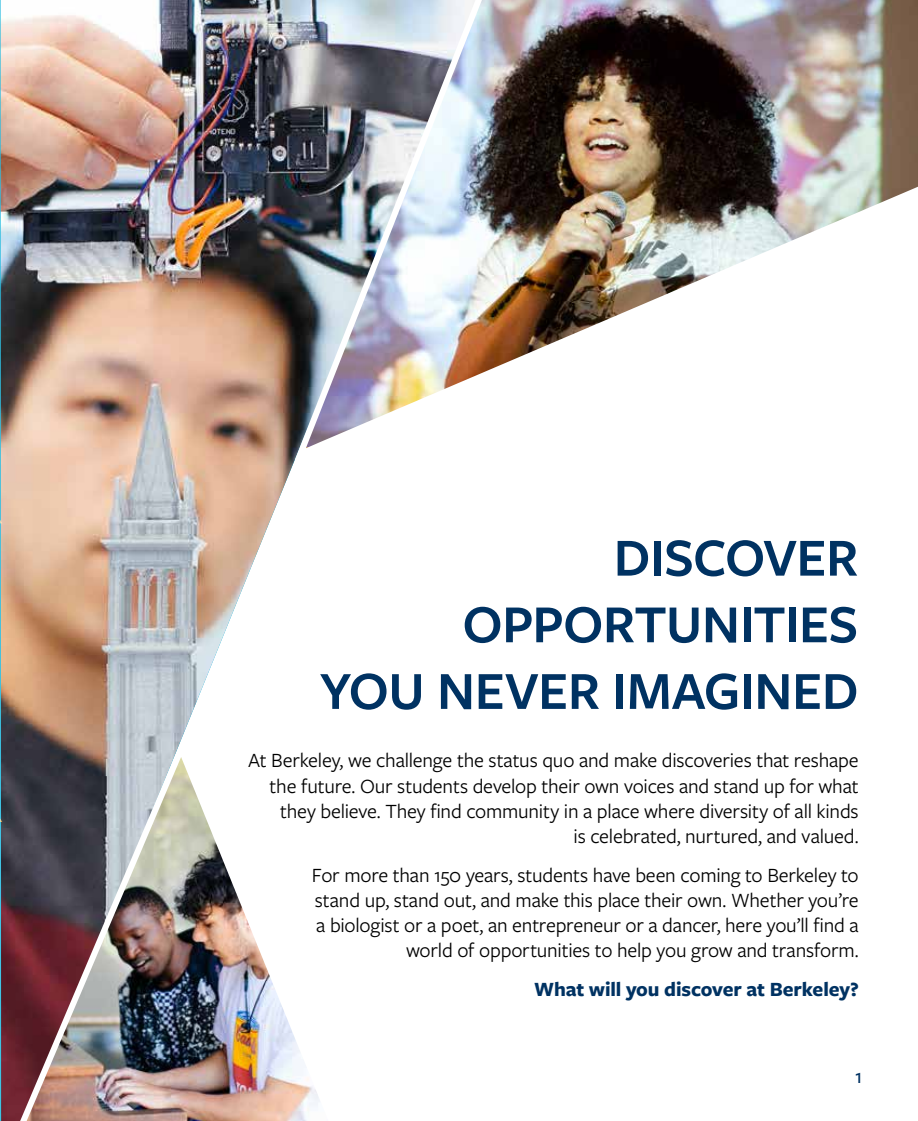
<style>
.page{position:relative;width:918px;height:1121px;background:#fff}
.page>*{position:absolute;margin:0;border:0;box-sizing:border-box;transform-origin:0 0}
.t1{font:600 55.5px/66.6px "Freight Sans Pro";letter-spacing:-.01em;color:#003262;text-align:right}
.t2{font:21px/25.2px "Freight Sans Pro";letter-spacing:-.01em;color:#000;text-align:right}
.t3{font:700 21px "Freight Sans Pro";letter-spacing:-.005em;color:#003262}
.t4{font:500 21px "Freight Sans Pro";color:#003262}
</style>
<div class="page">
<img style="left:12px;top:0;width:281px;height:733px">
<img style="left:12px;top:733px;width:308px;height:387px">
<img style="left:290px;top:0;width:628px;height:465px">
<svg style="left:0;top:0;width:12px;height:1120px;background:#7f8486"></svg>
<h1 class="t1" style="left:320px;top:522px;width:540px">DISCOVER<br>OPPORTUNITIES<br>YOU NEVER IMAGINED</h1>
<p class="t2" style="left:248px;top:747px;width:612px">At Berkeley, we challenge the status quo and make discoveries that reshape the future. Our students develop their own voices and stand up for what they believe. They find community in a place where diversity of all kinds<br>is celebrated, nurtured, and valued.</p>
<p class="t2" style="left:312px;top:861px;width:548px">For more than 150 years, students have been coming to Berkeley to stand up, stand out, and make this place their own. Whether you’re a biologist or a poet, an entrepreneur or a dancer, here you’ll find a world of opportunities to help you grow and transform.</p>
<p class="t3" style="left:534px;top:974px;width:326px">What will you discover at Berkeley?</p>
<p class="t4" style="left:855px;top:1062px;width:9px">1</p>
</div>
